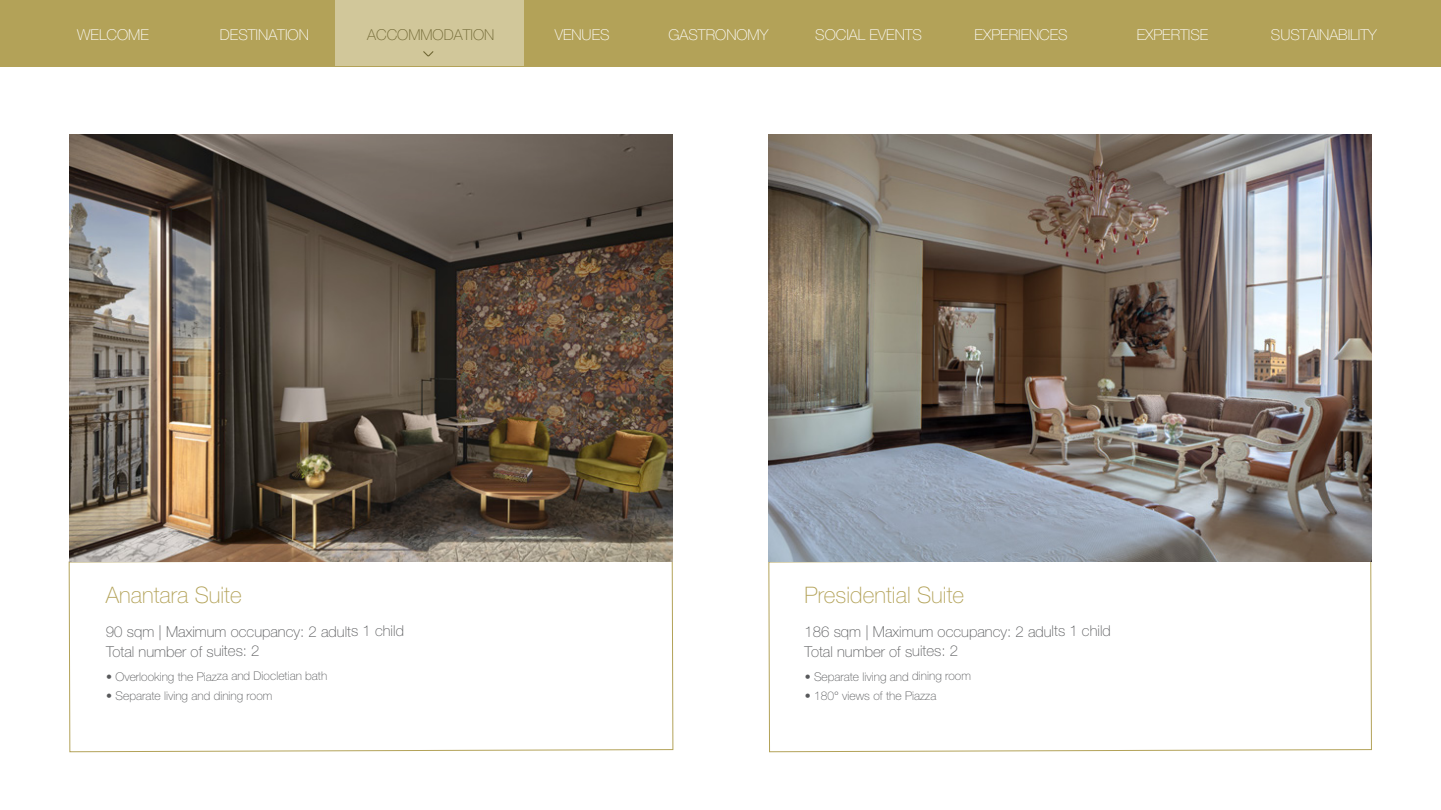
<style>
.page{position:relative;width:1441px;height:810px;background:#fff}
.page>*{position:absolute;margin:0;border:0;box-sizing:border-box;transform-origin:0 0}
.t1{font:100 22.65px "Helvetica Neue LT Std";letter-spacing:-.005em;color:#b3a258}
.t2{font:100 15px/19.8px "Helvetica Neue LT Std";letter-spacing:-.005em;color:#58595b}
.t3{font:100 15px "Helvetica Neue LT Std";color:#fff}
.t4{font:100 15px "Helvetica Neue LT Std";color:#716835}
.t5{font:100 12px "Helvetica Neue LT Std";letter-spacing:-.005em;color:#58595b}
</style>
<div class="page">
<svg style="left:68px;top:559px;width:605px;height:194px"></svg>
<svg style="left:768px;top:561px;width:603px;height:192px"></svg>
<img style="left:768px;top:134px;width:603px;height:427px">
<img style="left:69px;top:134px;width:603px;height:427px">
<div style="left:0;top:0;width:1440px;height:66px;background:#b3a258"></div>
<div style="left:335px;top:0;width:189px;height:66px;background:#d1c79a"></div>
<svg style="left:423px;top:51px;width:11px;height:6px"></svg>
<p class="t3" style="left:77px;top:26px;width:73px">WELCOME</p>
<p class="t3" style="left:220px;top:26px;width:90px">DESTINATION</p>
<p class="t4" style="left:367px;top:26px;width:129px">ACCOMMODATION</p>
<p class="t3" style="left:554px;top:26px;width:56px">VENUES</p>
<p class="t3" style="left:668px;top:26px;width:101px">GASTRONOMY</p>
<p class="t3" style="left:815px;top:26px;width:108px">SOCIAL EVENTS</p>
<p class="t3" style="left:974px;top:26px;width:94px">EXPERIENCES</p>
<p class="t3" style="left:1136px;top:26px;width:73px">EXPERTISE</p>
<p class="t3" style="left:1270px;top:26px;width:107px">SUSTAINABILITY</p>
<h1 class="t1" style="left:106px;top:582px;width:138px">Anantara Suite</h1>
<p class="t2" style="left:106px;top:622px;width:299px">90 sqm | Maximum occupancy: 2 adults 1 child<br>Total number of suites: 2</p>
<p class="t5" style="left:106px;top:669px;width:223px">• Overlooking the Piazza and Diocletian bath</p>
<p class="t5" style="left:106px;top:689px;width:168px">• Separate living and dining room</p>
<h1 class="t1" style="left:804px;top:582px;width:161px">Presidential Suite</h1>
<p class="t2" style="left:804px;top:622px;width:308px">186 sqm | Maximum occupancy: 2 adults 1 child<br>Total number of suites: 2</p>
<p class="t5" style="left:804px;top:669px;width:168px">• Separate living and dining room</p>
<p class="t5" style="left:804px;top:689px;width:133px">• 180° views of the Piazza</p>
</div>
